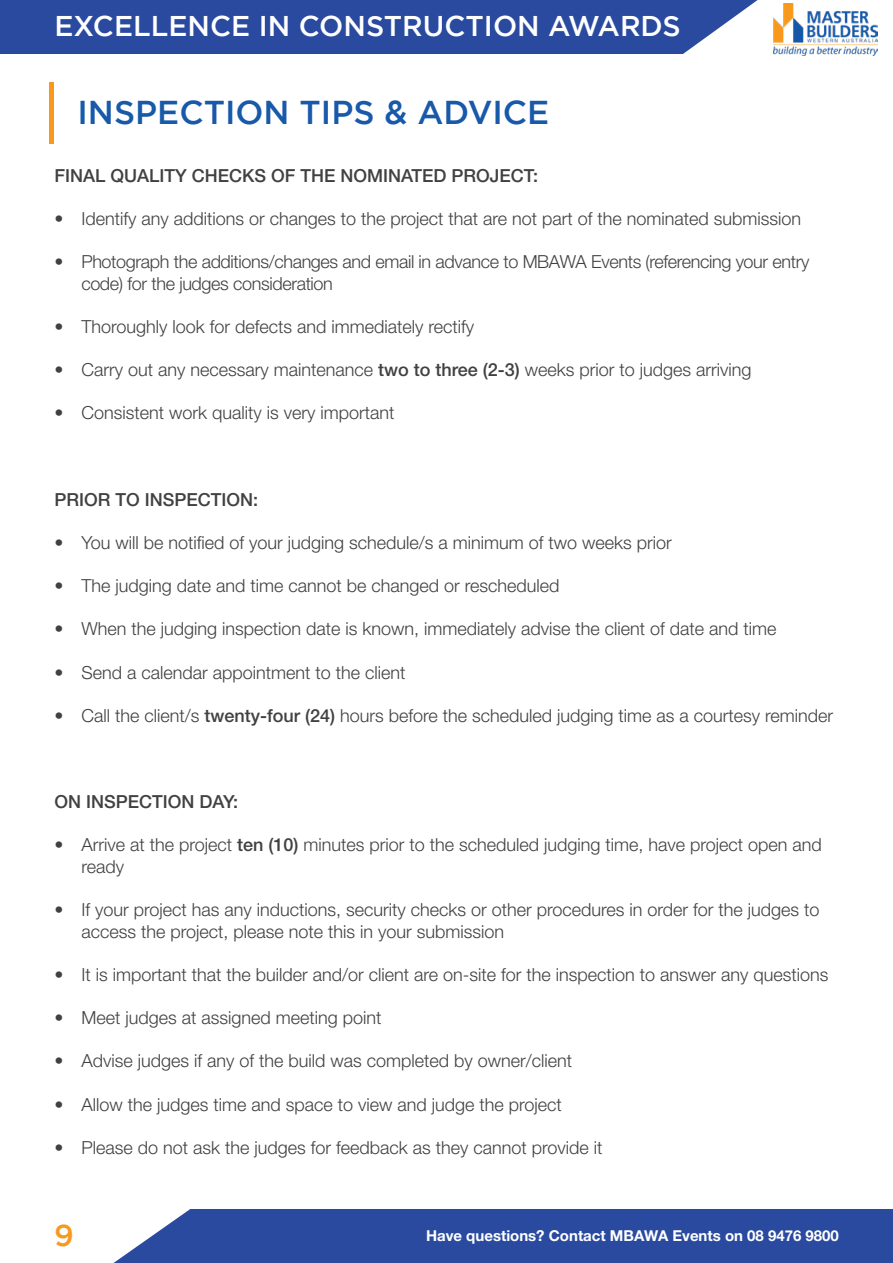
<style>
.page{position:relative;width:893px;height:1263px;background:#fff}
.page>*{position:absolute;margin:0;border:0;box-sizing:border-box;transform-origin:0 0}
.t1{font:500 33px "Gotham";color:#1859a9}
.t2{font:500 30px "Gotham";color:#f8991d}
.t3{font:500 28.5px "Gotham";color:#fff}
.t4{font:300 18px/21.6px "Helvetica Neue LT Std";color:#414042}
.t5{font:300 18px/21.6px "Helvetica Neue LT Std";letter-spacing:-.02em;color:#414042}
.t6{font:500 18px "Helvetica Neue LT Std";color:#414042}
.t7{font:700 15px "Helvetica Neue LT Std";color:#fff}
.s1{font-weight:500}
</style>
<div class="page">
<div style="left:0;top:0;width:758px;height:54px;background:#294a9f"></div>
<img style="left:773px;top:3px;width:105px;height:53px">
<div style="left:114px;top:1209px;width:779px;height:54px;background:#294a9f"></div>
<hr style="left:50px;top:82px;width:4px;height:61px;background:#f8991d">
<h3 class="t3" style="left:55px;top:10px;width:628px">EXCELLENCE IN CONSTRUCTION AWARDS</h3>
<h1 class="t1" style="left:78px;top:93px;width:473px">INSPECTION TIPS &amp; ADVICE</h1>
<p class="t6" style="left:54px;top:165px;width:485px">FINAL QUALITY CHECKS OF THE NOMINATED PROJECT:</p>
<p class="t4" style="left:54px;top:207px;width:748px">• Identify any additions or changes to the project that are not part of the nominated submission</p>
<p class="t5" style="left:81px;top:250px;width:730px;text-indent:-27px">• Photograph the additions/changes and email in advance to MBAWA Events (referencing your entry code) for the judges consideration</p>
<p class="t4" style="left:54px;top:315px;width:421px">• Thoroughly look for defects and immediately rectify</p>
<p class="t4" style="left:54px;top:358px;width:699px">• Carry out any necessary maintenance <span class="s1">two to three (2-3)</span> weeks prior to judges arriving</p>
<p class="t4" style="left:54px;top:402px;width:342px">• Consistent work quality is very important</p>
<p class="t6" style="left:54px;top:489px;width:205px">PRIOR TO INSPECTION:</p>
<p class="t4" style="left:54px;top:531px;width:619px">• You will be notified of your judging schedule/s a minimum of two weeks prior</p>
<p class="t4" style="left:54px;top:574px;width:507px">• The judging date and time cannot be changed or rescheduled</p>
<p class="t4" style="left:54px;top:618px;width:724px">• When the judging inspection date is known, immediately advise the client of date and time</p>
<p class="t4" style="left:54px;top:661px;width:353px">• Send a calendar appointment to the client</p>
<p class="t4" style="left:54px;top:704px;width:780px">• Call the client/s <span class="s1">twenty-four (24)</span> hours before the scheduled judging time as a courtesy reminder</p>
<p class="t6" style="left:54px;top:791px;width:185px">ON INSPECTION DAY:</p>
<p class="t4" style="left:81px;top:834px;width:742px;text-indent:-27px">• Arrive at the project <span class="s1">ten (10)</span> minutes prior to the scheduled judging time, have project open and ready</p>
<p class="t4" style="left:81px;top:898px;width:740px;text-indent:-27px">• If your project has any inductions, security checks or other procedures in order for the judges to access the project, please note this in your submission</p>
<p class="t4" style="left:54px;top:963px;width:776px">• It is important that the builder and/or client are on-site for the inspection to answer any questions</p>
<p class="t4" style="left:54px;top:1006px;width:329px">• Meet judges at assigned meeting point</p>
<p class="t4" style="left:54px;top:1050px;width:519px">• Advise judges if any of the build was completed by owner/client</p>
<p class="t4" style="left:54px;top:1093px;width:509px">• Allow the judges time and space to view and judge the project</p>
<p class="t4" style="left:54px;top:1136px;width:550px">• Please do not ask the judges for feedback as they cannot provide it</p>
<h2 class="t2" style="left:54px;top:1218px;width:21px">9</h2>
<p class="t7" style="left:426px;top:1226px;width:414px">Have questions? Contact MBAWA Events on 08 9476 9800</p>
</div>
